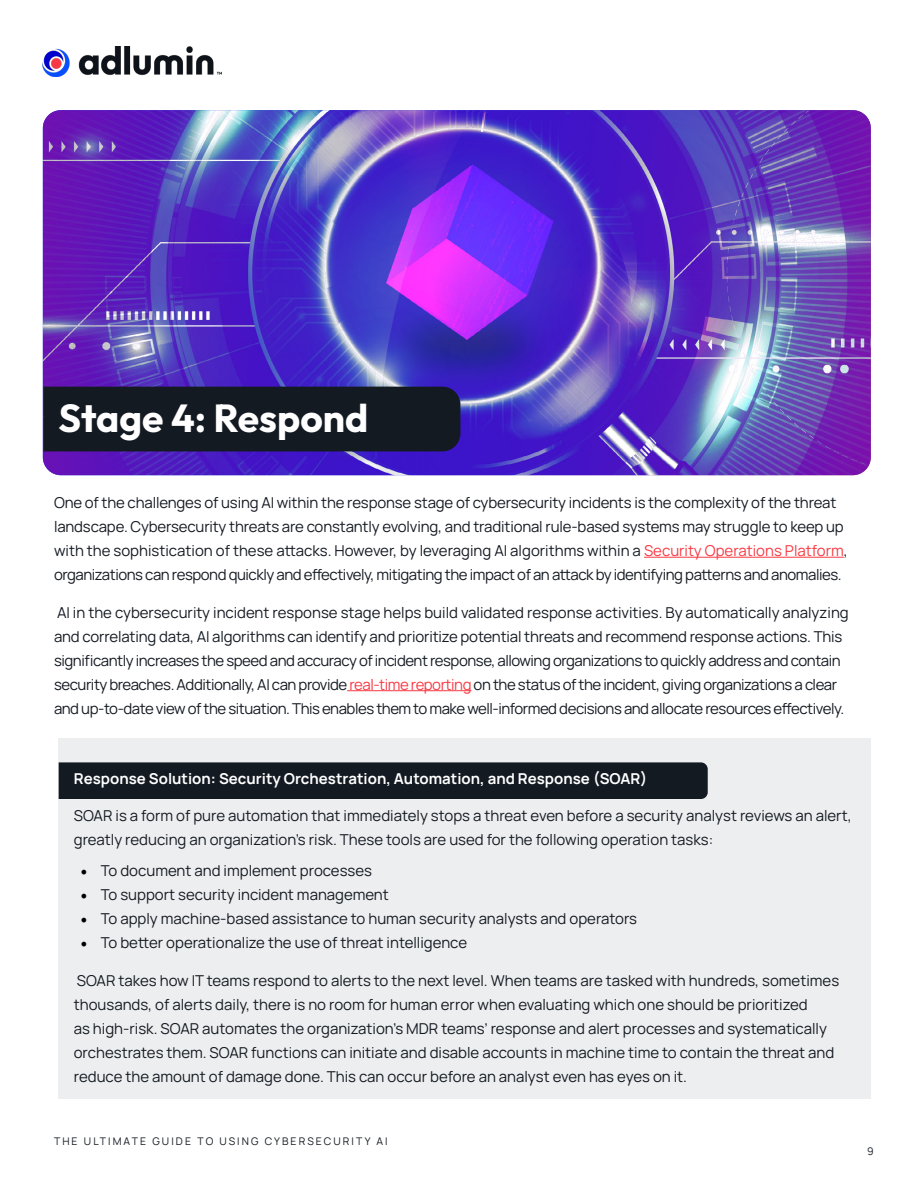
<style>
.page{position:relative;width:918px;height:1188px;background:#fff}
.page>*{position:absolute;margin:0;border:0;box-sizing:border-box;transform-origin:0 0}
.t1{font:700 39px "Outfit";color:#fff}
.t2{font:15px/24px "Manrope";letter-spacing:-.01em;color:#141a22}
.t3{font:15px/24px "Manrope";letter-spacing:-.03em;color:#141a22}
.t4{font:700 15px "Manrope";color:#fff}
.t5{font:10.5px "Manrope";letter-spacing:.2em;color:#141a22}
.s1{color:#f93943}
.s2{font-family:"Minion Pro";font-size:18px;color:#000}
</style>
<div class="page">
<img style="left:43px;top:46px;width:179px;height:31px">
<hr style="left:644px;top:557px;width:200px;height:1px;background:#f93943">
<hr style="left:347px;top:690px;width:124px;height:1px;background:#f93943">
<img style="left:43px;top:110px;width:828px;height:365px">
<div style="left:44px;top:387px;width:416px;height:64px;background:#141a22"></div>
<div style="left:59px;top:738px;width:812px;height:361px;background:#edeeef"></div>
<div style="left:59px;top:762px;width:649px;height:37px;background:#141a22"></div>
<h1 class="t1" style="left:58px;top:396px;width:311px">Stage 4: Respond</h1>
<p class="t2" style="left:54px;top:490px;width:795px">One of the challenges of using AI within the response stage of cybersecurity incidents is the complexity of the threat landscape. Cybersecurity threats are constantly evolving, and traditional rule-based systems may struggle to keep up with the sophistication of these attacks. However, by leveraging AI algorithms within a <span class="s1">Security Operations Platform</span>, organizations can respond quickly and effectively, mitigating the impact of an attack by identifying patterns and anomalies.</p>
<p class="t3" style="left:54px;top:600px;width:796px">AI in the cybersecurity incident response stage helps build validated response activities. By automatically analyzing and correlating data, AI algorithms can identify and prioritize potential threats and recommend response actions. This significantly increases the speed and accuracy of incident response, allowing organizations to quickly address and contain security breaches. Additionally, AI can provide <span class="s1">real-time reporting</span> on the status of the incident, giving organizations a clear and up-to-date view of the situation. This enables them to make well-informed decisions and allocate resources effectively.</p>
<p class="t4" style="left:74px;top:768px;width:575px">Response Solution: Security Orchestration, Automation, and Response (SOAR)</p>
<p class="t2" style="left:74px;top:803px;width:779px">SOAR is a form of pure automation that immediately stops a threat even before a security analyst reviews an alert, greatly reducing an organization’s risk. These tools are used for the following operation tasks:</p>
<p class="t2" style="left:81px;top:858px;width:293px"><span class="s2">•</span> To document and implement processes</p>
<p class="t2" style="left:81px;top:882px;width:310px"><span class="s2">•</span> To support security incident management</p>
<p class="t2" style="left:81px;top:906px;width:558px"><span class="s2">•</span> To apply machine-based assistance to human security analysts and operators</p>
<p class="t2" style="left:81px;top:930px;width:388px"><span class="s2">•</span> To better operationalize the use of threat intelligence</p>
<p class="t2" style="left:74px;top:968px;width:767px">SOAR takes how IT teams respond to alerts to the next level. When teams are tasked with hundreds, sometimes thousands, of alerts daily, there is no room for human error when evaluating which one should be prioritized<br>as high-risk. SOAR automates the organization’s MDR teams’ response and alert processes and systematically orchestrates them. SOAR functions can initiate and disable accounts in machine time to contain the threat and reduce the amount of damage done. This can occur before an analyst even has eyes on it.</p>
<p class="t5" style="left:54px;top:1134px;width:335px">THE ULTIMATE GUIDE TO USING CYBERSECURITY AI</p>
<p class="t5" style="left:867px;top:1144px;width:8px">9</p>
</div>
